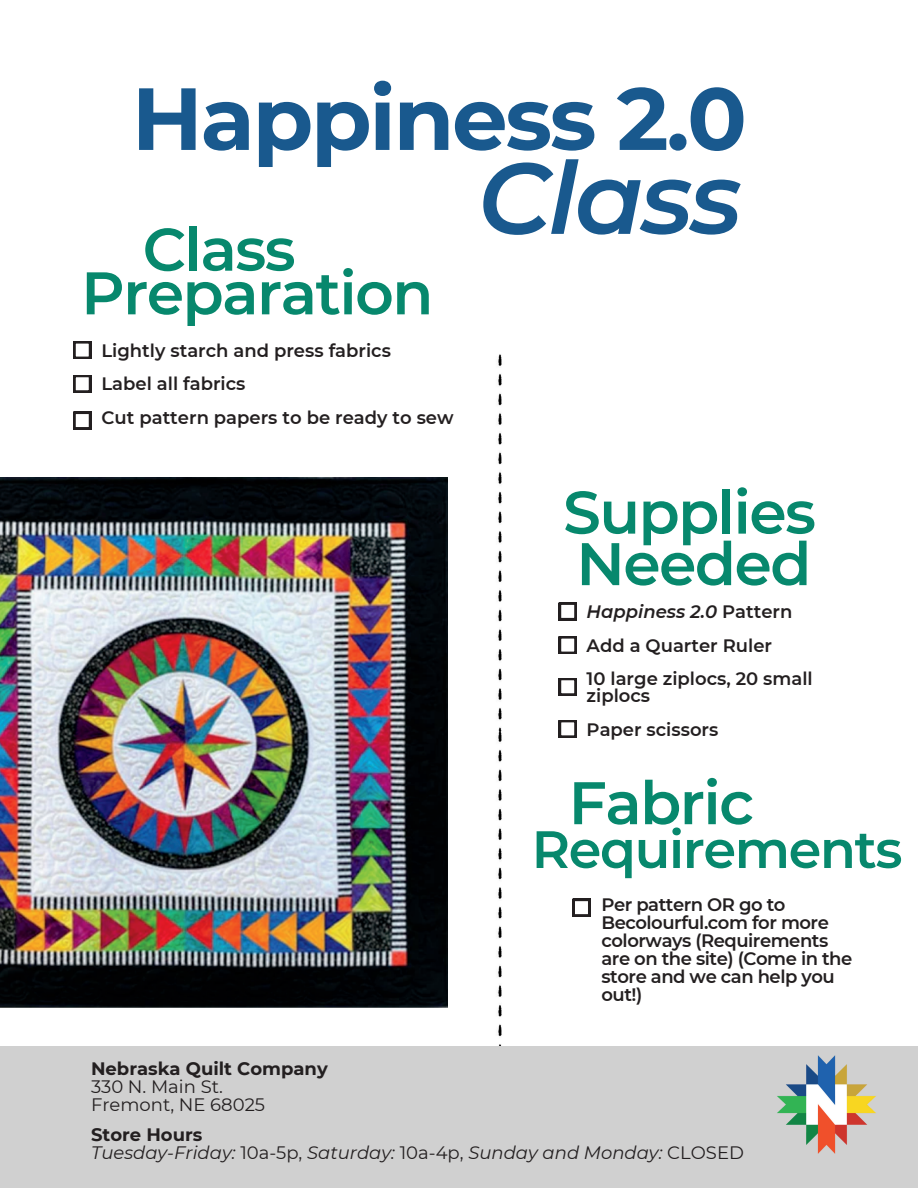
<style>
.page{position:relative;width:918px;height:1188px;background:#fff}
.page>*{position:absolute;margin:0;border:0;box-sizing:border-box;transform-origin:0 0}
.t1{font:italic 600 100.5px "Montserrat";letter-spacing:-.025em;color:#19598e}
.t2{font:700 88.05px "Montserrat";letter-spacing:-.025em;color:#19598e}
.t3{font:600 60px/51.4px "Montserrat";letter-spacing:-.025em;color:#07886d}
.t4{font:600 52.5px "Montserrat";letter-spacing:-.025em;color:#07886d}
.t5{font:600 18px/33.8px "Montserrat";color:#231f20}
.t6{font:600 18px/18px "Montserrat";letter-spacing:-.025em;color:#231f20}
.t7{font:italic 18px/18px "Montserrat";color:#231f20}
.t8{font:18px/18px "Montserrat";color:#231f20}
.t9{font:700 18px "Montserrat";color:#231f20}
.s1{font-style:italic}
.s2{font-weight:700;font-style:normal}
.s3{font-style:normal}
</style>
<div class="page">
<img style="left:497px;top:354px;width:5px;height:377px">
<img style="left:475px;top:731px;width:57px;height:316px">
<div style="left:0;top:1047px;width:918px;height:141px;background:#d0d0d0"></div>
<img style="left:753px;top:1046px;width:147px;height:108px">
<svg style="left:559px;top:603px;width:17px;height:17px"></svg>
<svg style="left:573px;top:899px;width:17px;height:17px"></svg>
<img style="left:0;top:478px;width:447px;height:530px">
<svg style="left:559px;top:636px;width:17px;height:18px"></svg>
<svg style="left:559px;top:678px;width:17px;height:18px"></svg>
<svg style="left:559px;top:720px;width:17px;height:18px"></svg>
<svg style="left:74px;top:341px;width:17px;height:18px"></svg>
<svg style="left:74px;top:375px;width:17px;height:18px"></svg>
<svg style="left:74px;top:412px;width:17px;height:17px"></svg>
<h2 class="t2" style="left:132px;top:65px;width:617px">Happiness 2.0</h2>
<h1 class="t1" style="left:478px;top:137px;width:266px">Class</h1>
<h3 class="t3" style="left:81px;top:227px;width:354px;line-height:43.7px;text-indent:61px">Class<br>Preparation</h3>
<p class="t5" style="left:102px;top:333px;width:354px">Lightly starch and press fabrics<br>Label all fabrics<br>Cut pattern papers to be ready to sew</p>
<h3 class="t3" style="left:563px;top:486px;width:254px">Supplies<br>Needed</h3>
<p class="t5" style="left:587px;top:595px;width:228px"><span class="s1">Happiness 2.0</span> Pattern<br>Add a Quarter Ruler<br>10 large ziplocs, 20 small</p>
<p class="t5" style="left:587px;top:679px;width:133px">ziplocs<br>Paper scissors</p>
<h3 class="t3" style="left:569px;top:777px;width:187px">Fabric</h3>
<h3 class="t4" style="left:532px;top:817px;width:372px">Requirements</h3>
<p class="t9" style="left:91px;top:1057px;width:238px">Nebraska Quilt Company</p>
<p class="t8" style="left:91px;top:1077px;width:176px">330 N. Main St.<br>Fremont, NE 68025</p>
<p class="t6" style="left:602px;top:896px;width:252px">Per pattern OR go to<br>Becolourful.com for more colorways (Requirements are on the site) (Come in the store and we can help you out!)</p>
<p class="t7" style="left:91px;top:1125px;width:654px"><span class="s2">Store Hours<br></span>Tuesday-Friday: <span class="s3">10a-5p,</span> Saturday: <span class="s3">10a-4p,</span> Sunday and Monday: <span class="s3">CLOSED</span></p>
</div>
